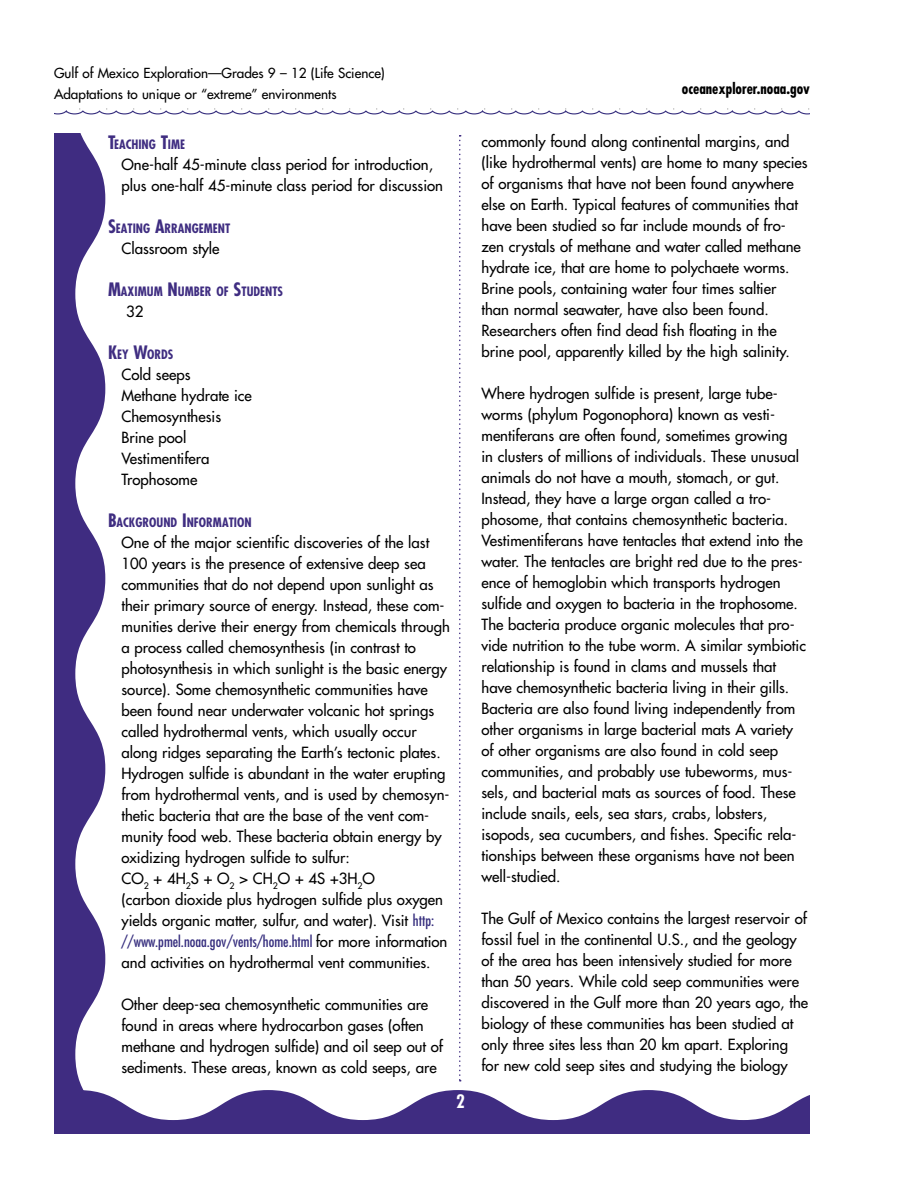
<style>
.page{position:relative;width:918px;height:1188px;background:#fff}
.page>*{position:absolute;margin:0;border:0;box-sizing:border-box;transform-origin:0 0}
.t1{font:700 condensed 18px "Futura";color:#fff}
.body_text_lists{font:15px/21px "Futura";color:#000}
.t2{font:700 condensed 15px "Futura";color:#000}
.body_text_lists-2{font:13.5px "Futura";color:#000}
.Sub_head{font:700 condensed 12.6px "Futura";color:#3f2d81}
.s1{font-size:18px}
.s2{font-stretch:condensed;color:#362e7e}
</style>
<div class="page">
<svg style="left:54px;top:134px;width:51px;height:956px;fill:#3f2c81"></svg>
<svg style="left:54px;top:1090px;width:756px;height:44px"></svg>
<svg style="left:54px;top:108px;width:756px;height:7px"></svg>
<svg style="left:459px;top:135px;width:2px;height:947px"></svg>
<p class="body_text_lists-2" style="left:54px;top:64px;width:332px">Gulf of Mexico Exploration—Grades 9 – 12 (Life Science)</p>
<p class="body_text_lists-2" style="left:54px;top:85px;width:284px">Adaptations to unique or “extreme” environments</p>
<p class="t2" style="left:682px;top:79px;width:130px">oceanexplorer.noaa.gov</p>
<p class="Sub_head" style="left:108px;top:137px;width:79px"><span class="s1">T</span>EACHING <span class="s1">T</span>IME</p>
<p class="body_text_lists" style="left:122px;top:154px;width:323px">One-half 45-minute class period for introduction, plus one-half 45-minute class period for discussion</p>
<p class="Sub_head" style="left:108px;top:221px;width:124px"><span class="s1">S</span>EATING <span class="s1">A</span>RRANGEMENT</p>
<p class="body_text_lists" style="left:122px;top:238px;width:100px">Classroom style</p>
<p class="Sub_head" style="left:108px;top:284px;width:177px"><span class="s1">M</span>AXIMUM <span class="s1">N</span>UMBER OF <span class="s1">S</span>TUDENTS</p>
<p class="body_text_lists" style="left:126px;top:301px;width:19px">32</p>
<p class="Sub_head" style="left:108px;top:347px;width:67px"><span class="s1">K</span>EY <span class="s1">W</span>ORDS</p>
<p class="body_text_lists" style="left:122px;top:364px;width:70px">Cold seeps</p>
<p class="body_text_lists" style="left:122px;top:385px;width:132px">Methane hydrate ice</p>
<p class="body_text_lists" style="left:122px;top:406px;width:101px">Chemosynthesis</p>
<p class="body_text_lists" style="left:122px;top:427px;width:66px">Brine pool</p>
<p class="body_text_lists" style="left:122px;top:448px;width:90px">Vestimentifera</p>
<p class="body_text_lists" style="left:122px;top:469px;width:77px">Trophosome</p>
<p class="Sub_head" style="left:108px;top:515px;width:145px"><span class="s1">B</span>ACKGROUND <span class="s1">I</span>NFORMATION</p>
<p class="body_text_lists" style="left:122px;top:532px;width:330px">One of the major scientific discoveries of the last 100 years is the presence of extensive deep sea communities that do not depend upon sunlight as their primary source of energy. Instead, these com&shy;munities derive their energy from chemicals through a process called chemosynthesis (in contrast to photosynthesis in which sunlight is the basic energy source). Some chemosynthetic communities have been found near underwater volcanic hot springs called hydrothermal vents, which usually occur along ridges separating the Earth’s tectonic plates.<br>Hydrogen sulfide is abundant in the water erupting from hydrothermal vents, and is used by chemosyn&shy;thetic bacteria that are the base of the vent com&shy;munity food web. These bacteria obtain energy by oxidizing hydrogen sulfide to sulfur:</p>
<p class="body_text_lists" style="left:122px;top:868px;width:255px">CO<sub>2</sub> + 4H<sub>2</sub>S + O<sub>2</sub> &gt; CH<sub>2</sub>O + 4S +3H<sub>2</sub>O</p>
<p class="body_text_lists" style="left:122px;top:889px;width:328px">(carbon dioxide plus hydrogen sulfide plus oxygen yields organic matter, sulfur, and water). Visit <span class="s2">http: //www.pmel.noaa.gov/vents/home.html</span> for more information and activities on hydrothermal vent communities.</p>
<p class="body_text_lists" style="left:122px;top:994px;width:323px">Other deep-sea chemosynthetic communities are found in areas where hydrocarbon gases (often methane and hydrogen sulfide) and oil seep out of sediments. These areas, known as cold seeps, are</p>
<p class="body_text_lists" style="left:482px;top:131px;width:328px">commonly found along continental margins, and (like hydrothermal vents) are home to many species of organisms that have not been found anywhere else on Earth. Typical features of communities that have been studied so far include mounds of fro&shy;zen crystals of methane and water called methane hydrate ice, that are home to polychaete worms.<br>Brine pools, containing water four times saltier than normal seawater, have also been found.<br>Researchers often find dead fish floating in the brine pool, apparently killed by the high salinity.</p>
<p class="body_text_lists" style="left:482px;top:383px;width:326px">Where hydrogen sulfide is present, large tube&shy;worms (phylum Pogonophora) known as vesti&shy;mentiferans are often found, sometimes growing<br>in clusters of millions of individuals. These unusual animals do not have a mouth, stomach, or gut.<br>Instead, they have a large organ called a tro&shy;phosome, that contains chemosynthetic bacteria.<br>Vestimentiferans have tentacles that extend into the water. The tentacles are bright red due to the pres&shy;ence of hemoglobin which transports hydrogen sulfide and oxygen to bacteria in the trophosome.<br>The bacteria produce organic molecules that pro&shy;vide nutrition to the tube worm. A similar symbiotic relationship is found in clams and mussels that have chemosynthetic bacteria living in their gills.<br>Bacteria are also found living independently from other organisms in large bacterial mats A variety of other organisms are also found in cold seep communities, and probably use tubeworms, mus&shy;sels, and bacterial mats as sources of food. These include snails, eels, sea stars, crabs, lobsters, isopods, sea cucumbers, and fishes. Specific rela&shy;tionships between these organisms have not been well-studied.</p>
<p class="body_text_lists" style="left:482px;top:908px;width:328px">The Gulf of Mexico contains the largest reservoir of fossil fuel in the continental U.S., and the geology of the area has been intensively studied for more than 50 years. While cold seep communities were discovered in the Gulf more than 20 years ago, the biology of these communities has been studied at only three sites less than 20 km apart. Exploring for new cold seep sites and studying the biology</p>
<p class="t1" style="left:456px;top:1090px;width:10px">2</p>
</div>
